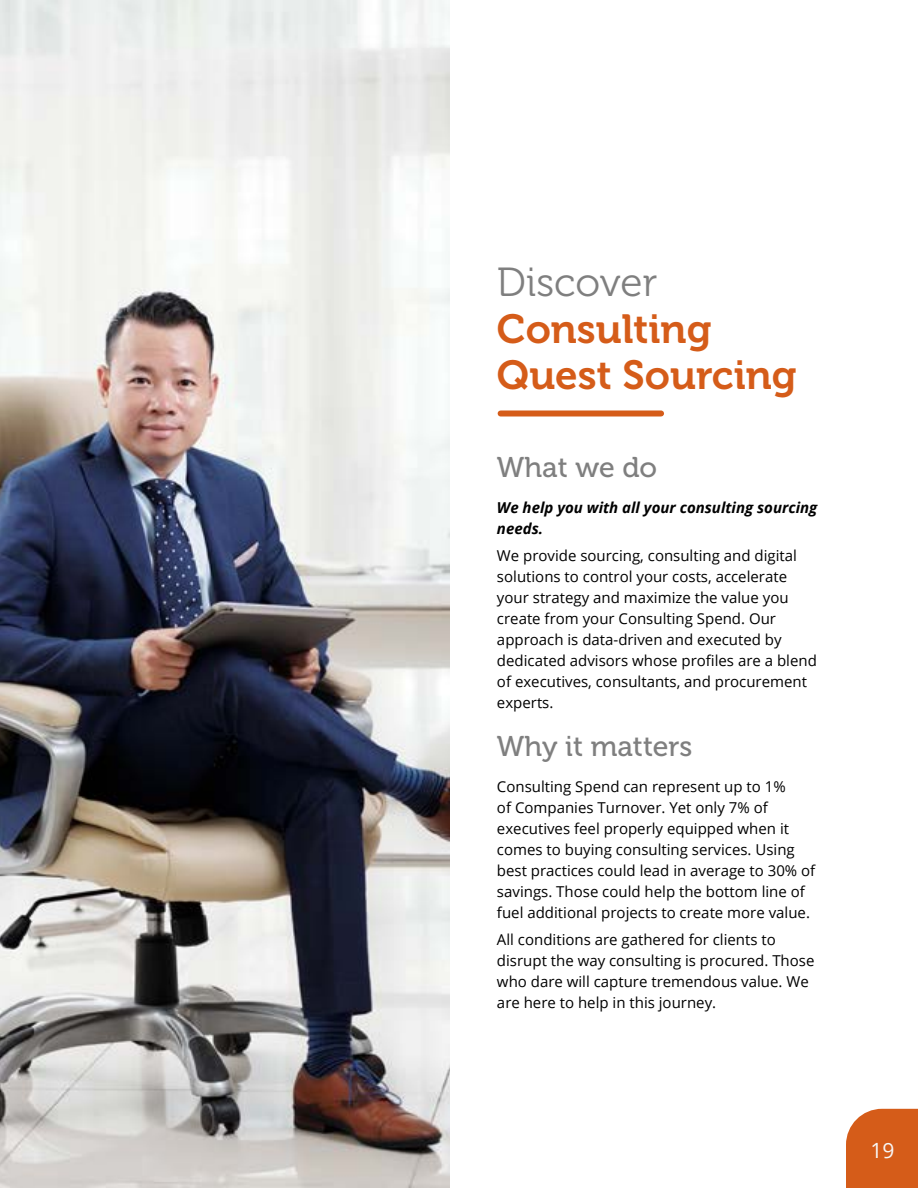
<style>
.page{position:relative;width:918px;height:1188px;background:#fff}
.page>*{position:absolute;margin:0;border:0;box-sizing:border-box;transform-origin:0 0}
.t1{font:40.5px/46.5px "Museo 700";color:#d55c19}
.t2{font:40.5px "Museo 300";color:#7f7f7f}
.t3{font:28.5px "Museo 500";color:#7f7f7f}
.t4{font:21px "Open Sans";color:#f7f7f7}
.t5{font:15px/21px "Open Sans";color:#000}
.t6{font:italic 700 15px/21px "Open Sans";color:#000}
</style>
<div class="page">
<div style="left:846px;top:1109px;width:72px;height:79px;background:#d55c19"></div>
<div style="left:501px;top:411px;width:160px;height:6px;background:#d55c19"></div>
<img style="left:0;top:0;width:450px;height:1188px">
<h1 class="t2" style="left:497px;top:261px;width:162px">Discover</h1>
<h1 class="t1" style="left:497px;top:306px;width:301px">Consulting<br>Quest Sourcing</h1>
<h2 class="t3" style="left:497px;top:451px;width:162px">What we do</h2>
<p class="t6" style="left:497px;top:496px;width:322px">We help you with all your consulting sourcing needs.</p>
<p class="t5" style="left:497px;top:544px;width:321px">We provide sourcing, consulting and digital solutions to control your costs, accelerate your strategy and maximize the value you create from your Consulting Spend. Our approach is data-driven and executed by dedicated advisors whose profiles are a blend of executives, consultants, and procurement experts.</p>
<h2 class="t3" style="left:497px;top:730px;width:197px">Why it matters</h2>
<p class="t5" style="left:497px;top:775px;width:320px">Consulting Spend can represent up to 1%<br>of Companies Turnover. Yet only 7% of executives feel properly equipped when it comes to buying consulting services. Using best practices could lead in average to 30% of savings. Those could help the bottom line of fuel additional projects to create more value.</p>
<p class="t5" style="left:497px;top:928px;width:319px">All conditions are gathered for clients to disrupt the way consulting is procured. Those who dare will capture tremendous value. We are here to help in this journey.</p>
<h3 class="t4" style="left:870px;top:1136px;width:26px">19</h3>
</div>
